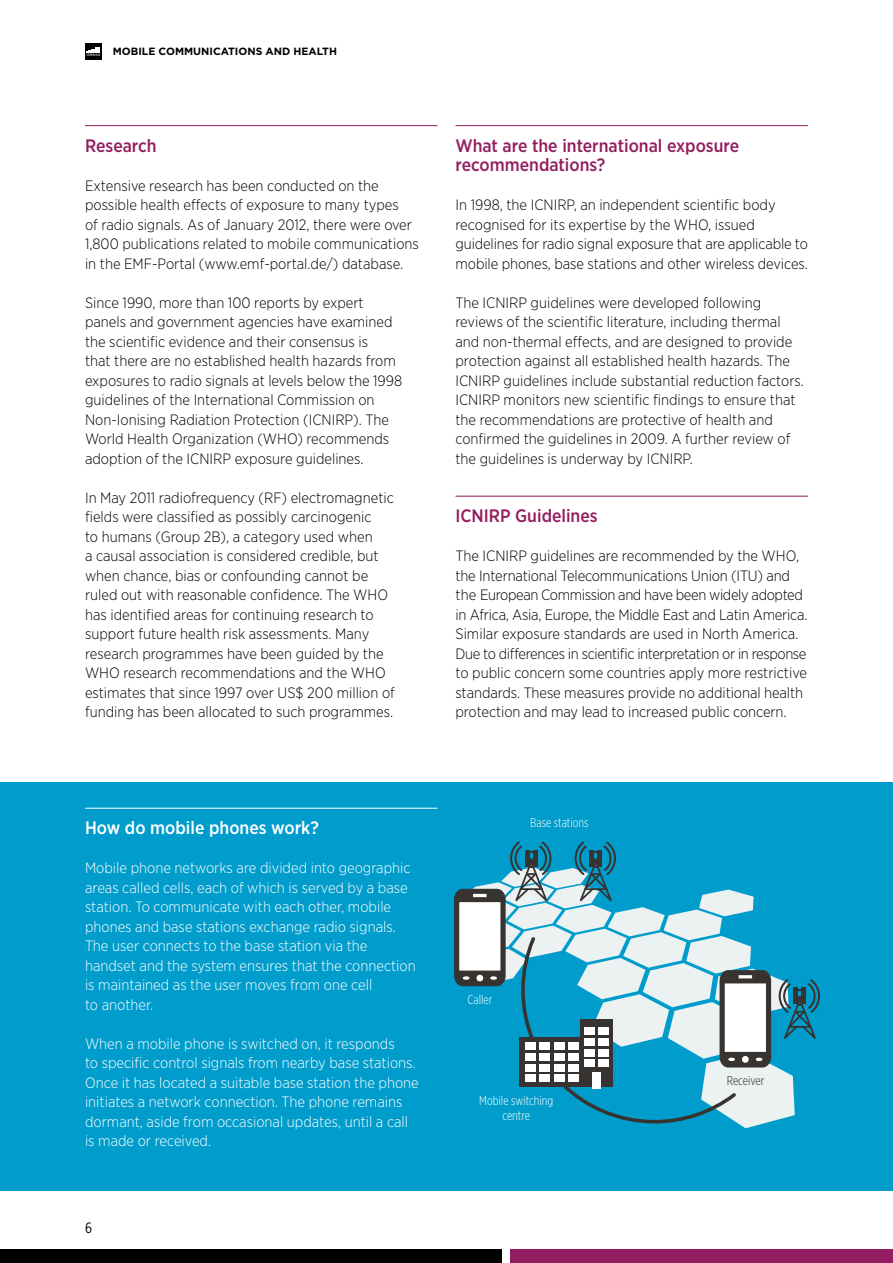
<style>
.page{position:relative;width:893px;height:1263px;background:#fff}
.page>*{position:absolute;margin:0;border:0;box-sizing:border-box;transform-origin:0 0}
.t1{font:500 18px/19.5px "Gotham Narrow";color:#931d60}
.t2{font:500 18px "Gotham Narrow";color:#fff}
.t3{font:300 15px/19.5px "Gotham Narrow";color:#000}
.t4{font:300 15px/19.5px "Gotham Narrow";color:#fff}
.t5{font:15px "Gotham X Narrow";color:#000}
.t6{font:300 12.75px/15.3px "Gotham X Narrow";color:#fff;text-align:center}
.t7{font:300 12.75px "Gotham X Narrow";letter-spacing:-.005em;color:#2b2523}
.t8{font:700 10.5px "Gotham";color:#000}
</style>
<div class="page">
<div style="left:85px;top:43px;width:17px;height:17px;background:#000"></div>
<svg style="left:86px;top:47px;width:15px;height:9px"></svg>
<div style="left:0;top:782px;width:893px;height:409px;background:#009dcc"></div>
<div style="left:0;top:1249px;width:502px;height:14px;background:#000"></div>
<div style="left:510px;top:1249px;width:383px;height:14px;background:#931d60"></div>
<hr style="left:85px;top:125px;width:352px;height:1px;background:#931d60">
<hr style="left:455px;top:125px;width:353px;height:1px;background:#931d60">
<hr style="left:455px;top:496px;width:353px;height:1px;background:#931d60">
<svg style="left:454px;top:841px;width:366px;height:287px"></svg>
<div style="left:519px;top:1037px;width:66px;height:49px;background:#363330"></div>
<div style="left:580px;top:1019px;width:33px;height:67px;background:#363330"></div>
<div style="left:525px;top:1042px;width:11px;height:8px;background:#fff"></div>
<div style="left:539px;top:1042px;width:11px;height:8px;background:#fff"></div>
<div style="left:554px;top:1042px;width:11px;height:8px;background:#fff"></div>
<div style="left:568px;top:1042px;width:11px;height:8px;background:#fff"></div>
<div style="left:525px;top:1053px;width:11px;height:8px;background:#fff"></div>
<div style="left:539px;top:1053px;width:11px;height:8px;background:#fff"></div>
<div style="left:554px;top:1053px;width:11px;height:8px;background:#fff"></div>
<div style="left:568px;top:1053px;width:11px;height:8px;background:#fff"></div>
<div style="left:525px;top:1064px;width:11px;height:7px;background:#fff"></div>
<div style="left:539px;top:1064px;width:11px;height:7px;background:#fff"></div>
<div style="left:554px;top:1064px;width:11px;height:7px;background:#fff"></div>
<div style="left:568px;top:1064px;width:11px;height:7px;background:#fff"></div>
<div style="left:525px;top:1074px;width:11px;height:8px;background:#fff"></div>
<div style="left:539px;top:1074px;width:11px;height:8px;background:#fff"></div>
<div style="left:554px;top:1074px;width:11px;height:8px;background:#fff"></div>
<div style="left:568px;top:1074px;width:11px;height:8px;background:#fff"></div>
<div style="left:584px;top:1027px;width:10px;height:8px;background:#fff"></div>
<div style="left:598px;top:1027px;width:11px;height:8px;background:#fff"></div>
<div style="left:584px;top:1038px;width:10px;height:8px;background:#fff"></div>
<div style="left:598px;top:1038px;width:11px;height:8px;background:#fff"></div>
<div style="left:584px;top:1048px;width:10px;height:8px;background:#fff"></div>
<div style="left:598px;top:1048px;width:11px;height:8px;background:#fff"></div>
<div style="left:584px;top:1059px;width:10px;height:8px;background:#fff"></div>
<div style="left:598px;top:1059px;width:11px;height:8px;background:#fff"></div>
<div style="left:592px;top:1072px;width:9px;height:16px;background:#fff"></div>
<hr style="left:85px;top:808px;width:352px;height:1px;background:#fff">
<p class="t8" style="left:113px;top:44px;width:226px">MOBILE COMMUNICATIONS AND HEALTH</p>
<p class="t1" style="left:85px;top:135px;width:73px">Research</p>
<p class="t3" style="left:85px;top:175px;width:335px">Extensive research has been conducted on the possible health effects of exposure to many types<br>of radio signals. As of January 2012, there were over 1,800 publications related to mobile communications in the EMF-Portal (www.emf-portal.de/) database.</p>
<p class="t3" style="left:85px;top:292px;width:319px">Since 1990, more than 100 reports by expert panels and government agencies have examined the scientific evidence and their consensus is<br>that there are no established health hazards from exposures to radio signals at levels below the 1998 guidelines of the International Commission on Non-Ionising Radiation Protection (ICNIRP). The World Health Organization (WHO) recommends adoption of the ICNIRP exposure guidelines.</p>
<p class="t3" style="left:85px;top:487px;width:311px">In May 2011 radiofrequency (RF) electromagnetic fields were classified as possibly carcinogenic<br>to humans (Group 2B), a category used when<br>a causal association is considered credible, but when chance, bias or confounding cannot be ruled out with reasonable confidence. The WHO has identified areas for continuing research to support future health risk assessments. Many research programmes have been guided by the WHO research recommendations and the WHO estimates that since 1997 over US$ 200 million of funding has been allocated to such programmes.</p>
<p class="t1" style="left:455px;top:135px;width:285px">What are the international exposure recommendations?</p>
<p class="t3" style="left:455px;top:195px;width:354px">In 1998, the ICNIRP, an independent scientific body recognised for its expertise by the WHO, issued guidelines for radio signal exposure that are applicable to mobile phones, base stations and other wireless devices.</p>
<p class="t3" style="left:455px;top:292px;width:350px">The ICNIRP guidelines were developed following reviews of the scientific literature, including thermal and non-thermal effects, and are designed to provide protection against all established health hazards. The ICNIRP guidelines include substantial reduction factors.<br>ICNIRP monitors new scientific findings to ensure that the recommendations are protective of health and confirmed the guidelines in 2009. A further review of the guidelines is underway by ICNIRP.</p>
<p class="t1" style="left:455px;top:506px;width:144px">ICNIRP Guidelines</p>
<p class="t3" style="left:455px;top:546px;width:353px">The ICNIRP guidelines are recommended by the WHO, the International Telecommunications Union (ITU) and the European Commission and have been widely adopted in Africa, Asia, Europe, the Middle East and Latin America.<br>Similar exposure standards are used in North America.<br>Due to differences in scientific interpretation or in response to public concern some countries apply more restrictive standards. These measures provide no additional health protection and may lead to increased public concern.</p>
<p class="t2" style="left:85px;top:816px;width:235px">How do mobile phones work?</p>
<p class="t4" style="left:85px;top:858px;width:332px">Mobile phone networks are divided into geographic areas called cells, each of which is served by a base station. To communicate with each other, mobile phones and base stations exchange radio signals.<br>The user connects to the base station via the handset and the system ensures that the connection is maintained as the user moves from one cell<br>to another.</p>
<p class="t4" style="left:85px;top:1033px;width:335px">When a mobile phone is switched on, it responds<br>to specific control signals from nearby base stations.<br>Once it has located a suitable base station the phone initiates a network connection. The phone remains dormant, aside from occasional updates, until a call is made or received.</p>
<p class="t5" style="left:85px;top:1219px;width:8px">6</p>
<p class="t6" style="left:530px;top:815px;width:60px">Base stations</p>
<p class="t6" style="left:467px;top:991px;width:26px">Caller</p>
<p class="t6" style="left:479px;top:1092px;width:75px">Mobile switching centre</p>
<p class="t7" style="left:727px;top:1073px;width:39px">Receiver</p>
</div>
